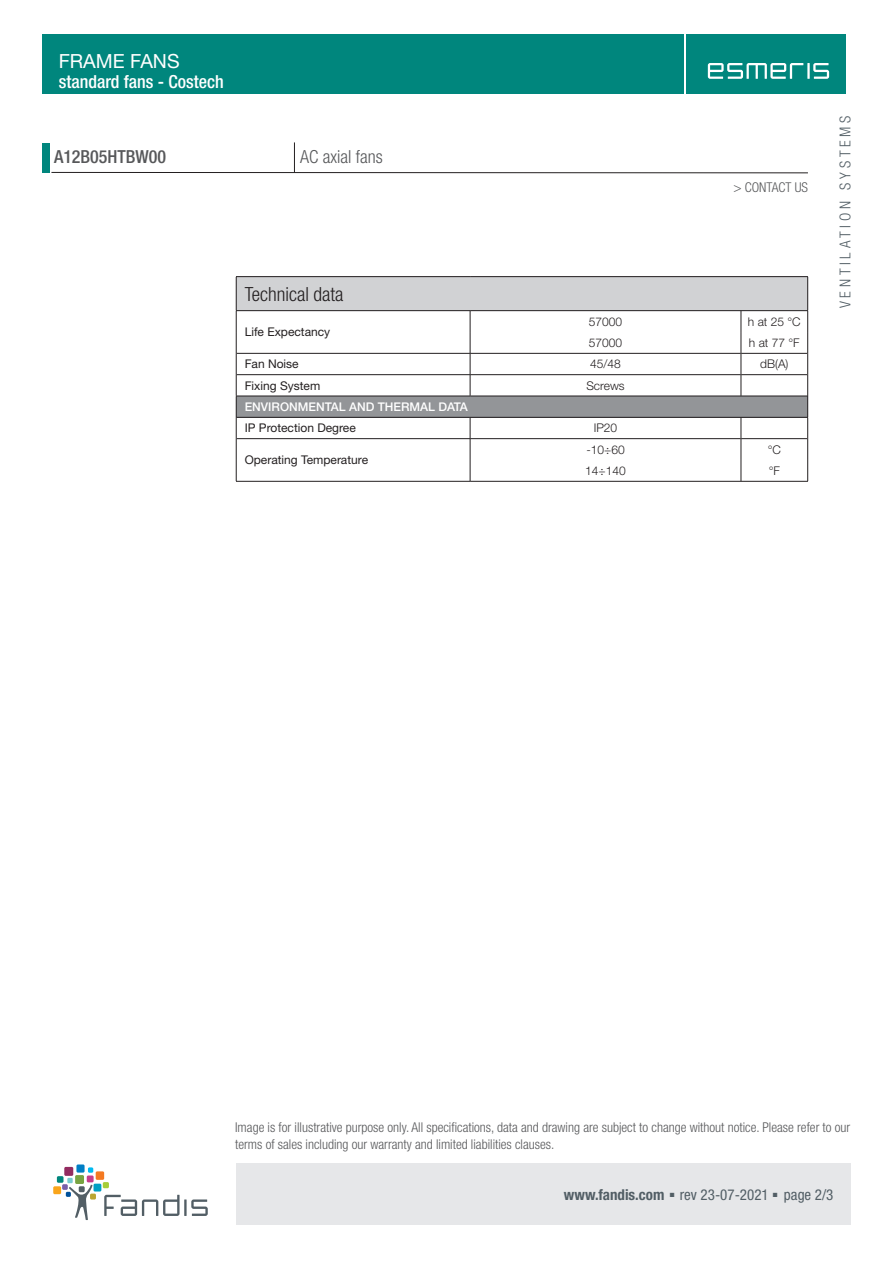
<style>
.page{position:relative;width:893px;height:1263px;background:#fff}
.page>*{position:absolute;margin:0;border:0;box-sizing:border-box;transform-origin:0 0}
.T2Titolo{font:300 condensed 19.5px "Helvetica Neue LT Std";color:#231f20}
.t1{font:19.5px "Helvetica Neue LT Std";color:#fff}
.t2{font:500 condensed 18px "Helvetica Neue LT Std";color:#fff}
.t3{font:500 condensed 18px "Helvetica Neue LT Std";color:#57585a}
.t4{font:300 condensed 18px "Helvetica Neue LT Std";color:#57585a}
.t5{font:condensed 15px "Helvetica Neue LT Std";color:#525e65}
.t6{font:300 condensed 15px "Helvetica Neue LT Std";letter-spacing:.25em;color:#525e65}
.t7{font:300 condensed 13.5px/16.5px "Helvetica Neue LT Std";color:#57585a}
.T2Intestazione{font:12px "Helvetica Neue LT Std";color:#231f20}
.T2Valore{font:300 12px "Helvetica Neue LT Std";color:#231f20}
.T2Famiglia{font:500 12px "Helvetica Neue LT Std";color:#fff}
.T2UM{font:300 12px "Helvetica Neue LT Std";color:#231f20}
.s1{font-weight:700}
.s2{font-family:"Arial";font-stretch:normal;font-size:9px}
</style>
<div class="page">
<div style="left:43px;top:35px;width:641px;height:59px;background:#00867d"></div>
<div style="left:236px;top:1163px;width:614px;height:62px;background:#e6e7e9"></div>
<div style="left:43px;top:143px;width:7px;height:30px;background:#00867d"></div>
<hr style="left:51px;top:172px;width:757px;height:1px;background:#231f20">
<div style="left:687px;top:35px;width:159px;height:59px;background:#00867d"></div>
<svg style="left:708px;top:63px;width:95px;height:16px"></svg>
<hr style="left:807px;top:63px;width:3px;height:16px;background:#fff">
<svg style="left:813px;top:63px;width:16px;height:16px"></svg>
<hr style="left:294px;top:142px;width:1px;height:31px;background:#231f20">
<svg style="left:104px;top:1195px;width:104px;height:21px"></svg>
<div style="left:94px;top:1184px;width:7px;height:7px;background:#009fc3"></div>
<div style="left:57px;top:1176px;width:7px;height:7px;background:#00867d"></div>
<div style="left:76px;top:1164px;width:9px;height:8px;background:#007ec5"></div>
<div style="left:96px;top:1171px;width:8px;height:9px;background:#f47921"></div>
<svg style="left:103px;top:1182px;width:6px;height:6px"></svg>
<svg style="left:62px;top:1167px;width:34px;height:53px"></svg>
<div style="left:53px;top:1186px;width:8px;height:8px;background:#f9a51b"></div>
<div style="left:236px;top:277px;width:572px;height:34px;background:#d1d2d4"></div>
<div style="left:236px;top:396px;width:572px;height:21px;background:#939598"></div>
<hr style="left:741px;top:353px;width:66px;height:1px;background:#231f20">
<hr style="left:470px;top:353px;width:271px;height:1px;background:#231f20">
<hr style="left:741px;top:374px;width:66px;height:1px;background:#231f20">
<hr style="left:236px;top:374px;width:234px;height:1px;background:#231f20">
<hr style="left:470px;top:374px;width:271px;height:1px;background:#231f20">
<svg style="left:741px;top:311px;width:1px;height:85px"></svg>
<hr style="left:741px;top:438px;width:66px;height:1px;background:#231f20">
<hr style="left:470px;top:438px;width:271px;height:1px;background:#231f20">
<svg style="left:741px;top:418px;width:1px;height:63px"></svg>
<hr style="left:470px;top:481px;width:271px;height:1px;background:#231f20">
<hr style="left:741px;top:481px;width:67px;height:1px;background:#231f20">
<hr style="left:236px;top:438px;width:234px;height:1px;background:#231f20">
<hr style="left:236px;top:481px;width:234px;height:1px;background:#231f20">
<svg style="left:470px;top:418px;width:1px;height:63px"></svg>
<hr style="left:236px;top:396px;width:234px;height:1px;background:#231f20">
<svg style="left:807px;top:311px;width:1px;height:170px"></svg>
<hr style="left:470px;top:417px;width:271px;height:1px;background:#231f20">
<hr style="left:741px;top:417px;width:67px;height:1px;background:#231f20">
<hr style="left:470px;top:396px;width:271px;height:1px;background:#231f20">
<hr style="left:236px;top:417px;width:234px;height:1px;background:#231f20">
<hr style="left:741px;top:396px;width:66px;height:1px;background:#231f20">
<svg style="left:236px;top:311px;width:1px;height:170px"></svg>
<svg style="left:470px;top:311px;width:1px;height:85px"></svg>
<hr style="left:236px;top:353px;width:234px;height:1px;background:#231f20">
<hr style="left:236px;top:276px;width:234px;height:1px;background:#231f20">
<hr style="left:236px;top:277px;width:1px;height:33px;background:#231f20">
<hr style="left:470px;top:276px;width:271px;height:1px;background:#231f20">
<hr style="left:741px;top:276px;width:67px;height:1px;background:#231f20">
<hr style="left:807px;top:277px;width:1px;height:33px;background:#231f20">
<hr style="left:236px;top:310px;width:234px;height:1px;background:#231f20">
<hr style="left:470px;top:310px;width:271px;height:1px;background:#231f20">
<hr style="left:741px;top:310px;width:67px;height:1px;background:#231f20">
<h1 class="t1" style="left:59px;top:49px;width:122px">FRAME FANS</h1>
<h2 class="t2" style="left:59px;top:71px;width:167px">standard fans - Costech</h2>
<h2 class="t3" style="left:54px;top:146px;width:114px">A12B05HTBW00</h2>
<h2 class="t4" style="left:300px;top:147px;width:84px">AC axial fans</h2>
<p class="T2Titolo" style="left:245px;top:282px;width:100px">Technical data</p>
<p class="T2Intestazione" style="left:245px;top:325px;width:87px">Life Expectancy</p>
<p class="t7" style="left:733px;top:179px;width:76px">&gt; CONTACT US</p>
<p class="T2Valore" style="left:589px;top:314px;width:35px">57000</p>
<p class="T2UM" style="left:748px;top:314px;width:54px">h at 25 °C</p>
<p class="T2Valore" style="left:589px;top:335px;width:35px">57000</p>
<p class="T2UM" style="left:749px;top:335px;width:52px">h at 77 °F</p>
<p class="T2Intestazione" style="left:245px;top:357px;width:55px">Fan Noise</p>
<p class="T2Valore" style="left:590px;top:357px;width:32px">45/48</p>
<p class="T2UM" style="left:760px;top:357px;width:30px">dB(A)</p>
<p class="T2Intestazione" style="left:245px;top:378px;width:77px">Fixing System</p>
<p class="T2Valore" style="left:586px;top:378px;width:40px">Screws</p>
<p class="T2Famiglia" style="left:245px;top:399px;width:225px">ENVIRONMENTAL AND THERMAL DATA</p>
<p class="T2Intestazione" style="left:245px;top:421px;width:113px">IP Protection Degree</p>
<p class="T2Valore" style="left:594px;top:421px;width:25px">IP20</p>
<p class="T2Intestazione" style="left:245px;top:453px;width:125px">Operating Temperature</p>
<p class="T2Valore" style="left:586px;top:442px;width:40px">-10÷60</p>
<p class="T2UM" style="left:768px;top:442px;width:15px">°C</p>
<p class="T2Valore" style="left:585px;top:463px;width:42px">14÷140</p>
<p class="T2UM" style="left:769px;top:463px;width:13px">°F</p>
<p class="t6" style="left:836px;top:308px;width:194px;rotate:-90deg">VENTILATION SYSTEMS</p>
<p class="t7" style="left:235px;top:1119px;width:617px">Image is for illustrative purpose only. All specifications, data and drawing are subject to change without notice. Please refer to our terms of sales including our warranty and limited liabilities clauses.</p>
<p class="t5" style="left:564px;top:1186px;width:271px"><span class="s1">www.fandis.com</span> <span class="s2">■</span> rev 23-07-2021 <span class="s2">■</span> page 2/3</p>
</div>
